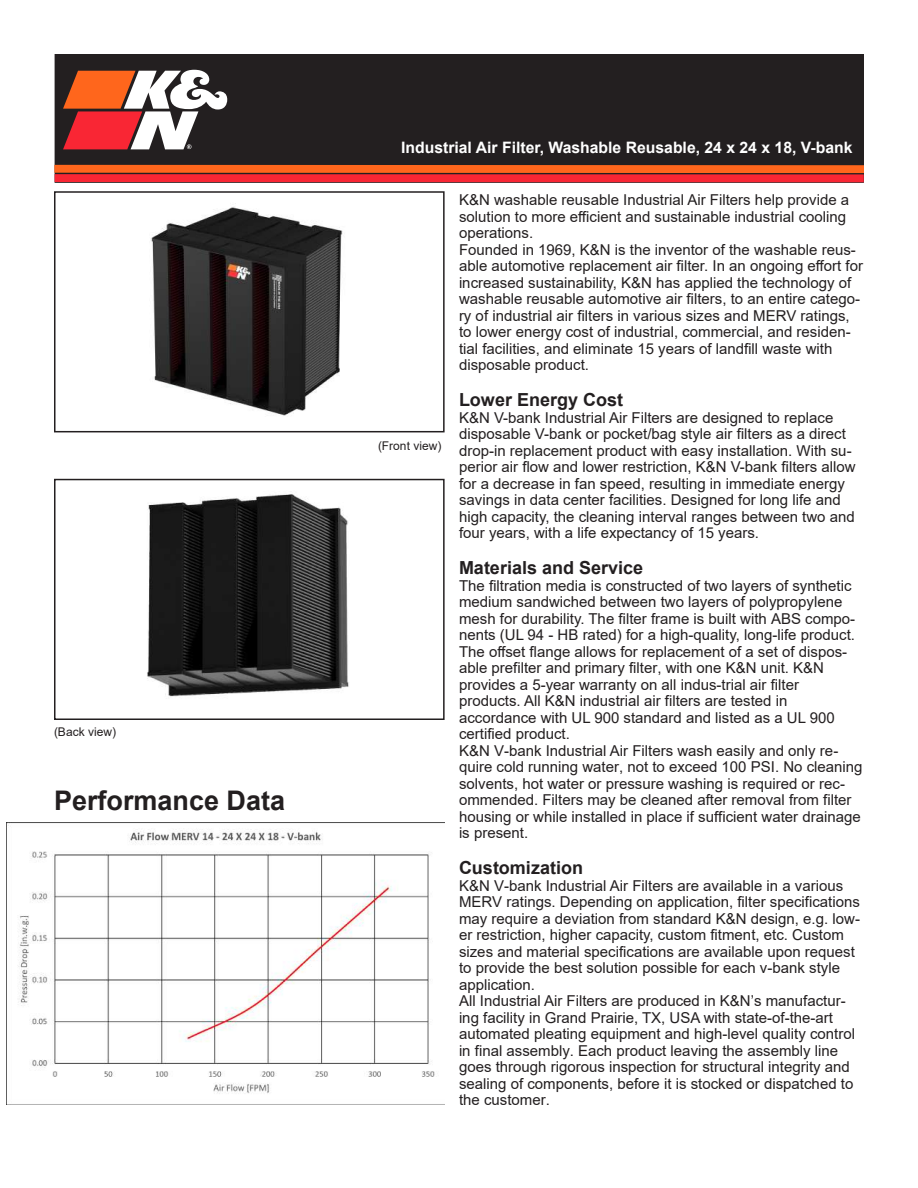
<style>
.page{position:relative;width:918px;height:1188px;background:#fff}
.page>*{position:absolute;margin:0;border:0;box-sizing:border-box;transform-origin:0 0}
.t1{font:700 27px "Arial";color:#231f20}
.t2{font:700 18px "Arial";color:#231f20}
.t3{font:700 15.75px "Arial";color:#fff}
.t4{font:15px/16.5px "Arial";color:#231f20}
.t5{font:12px "Arial";color:#231f20}
</style>
<div class="page">
<div style="left:55px;top:54px;width:809px;height:129px;background:#231f20"></div>
<svg style="left:63px;top:70px;width:164px;height:79px"></svg>
<div style="left:54px;top:165px;width:810px;height:8px;background:#ff661c"></div>
<div style="left:55px;top:174px;width:809px;height:8px;background:#f92634"></div>
<img style="left:6px;top:823px;width:439px;height:281px">
<img style="left:151px;top:203px;width:192px;height:213px">
<div style="left:54px;top:191px;width:391px;height:241px;border:2px solid #231f20"></div>
<img style="left:147px;top:494px;width:202px;height:203px">
<div style="left:54px;top:479px;width:391px;height:241px;border:2px solid #231f20"></div>
<p class="t5" style="left:54px;top:723px;width:64px">(Back view)</p>
<h1 class="t1" style="left:54px;top:781px;width:233px">Performance Data</h1>
<p class="t3" style="left:401px;top:137px;width:453px">Industrial Air Filter, Washable Reusable, 24 x 24 x 18, V-bank</p>
<p class="t4" style="left:459px;top:192px;width:406px">K&amp;N washable reusable Industrial Air Filters help provide a solution to more efficient and sustainable industrial cooling operations.<br>Founded in 1969, K&amp;N is the inventor of the washable reus&shy;able automotive replacement air filter. In an ongoing effort for increased sustainability, K&amp;N has applied the technology of washable reusable automotive air filters, to an entire catego&shy;ry of industrial air filters in various sizes and MERV ratings, to lower energy cost of industrial, commercial, and residen&shy;tial facilities, and eliminate 15 years of landfill waste with disposable product.</p>
<p class="t2" style="left:459px;top:387px;width:166px">Lower Energy Cost</p>
<p class="t4" style="left:459px;top:409px;width:398px">K&amp;N V-bank Industrial Air Filters are designed to replace disposable V-bank or pocket/bag style air filters as a direct drop-in replacement product with easy installation. With su&shy;perior air flow and lower restriction, K&amp;N V-bank filters allow for a decrease in fan speed, resulting in immediate energy savings in data center facilities. Designed for long life and high capacity, the cleaning interval ranges between two and four years, with a life expectancy of 15 years.</p>
<p class="t2" style="left:459px;top:555px;width:186px">Materials and Service</p>
<p class="t4" style="left:459px;top:577px;width:405px">The filtration media is constructed of two layers of synthetic medium sandwiched between two layers of polypropylene mesh for durability. The filter frame is built with ABS compo&shy;nents (UL 94 - HB rated) for a high-quality, long-life product.<br>The offset flange allows for replacement of a set of dispos&shy;able prefilter and primary filter, with one K&amp;N unit. K&amp;N provides a 5-year warranty on all indus-trial air filter products. All K&amp;N industrial air filters are tested in accordance with UL 900 standard and listed as a UL 900 certified product.<br>K&amp;N V-bank Industrial Air Filters wash easily and only re&shy;quire cold running water, not to exceed 100 PSI. No cleaning solvents, hot water or pressure washing is required or rec&shy;ommended. Filters may be cleaned after removal from filter housing or while installed in place if sufficient water drainage is present.</p>
<p class="t2" style="left:459px;top:855px;width:126px">Customization</p>
<p class="t4" style="left:459px;top:877px;width:403px">K&amp;N V-bank Industrial Air Filters are available in a various MERV ratings. Depending on application, filter specifications may require a deviation from standard K&amp;N design, e.g. low&shy;er restriction, higher capacity, custom fitment, etc. Custom sizes and material specifications are available upon request to provide the best solution possible for each v-bank style application.<br>All Industrial Air Filters are produced in K&amp;N’s manufactur&shy;ing facility in Grand Prairie, TX, USA with state-of-the-art automated pleating equipment and high-level quality control in final assembly. Each product leaving the assembly line goes through rigorous inspection for structural integrity and sealing of components, before it is stocked or dispatched to the customer.</p>
<p class="t5" style="left:378px;top:437px;width:65px">(Front view)</p>
</div>
